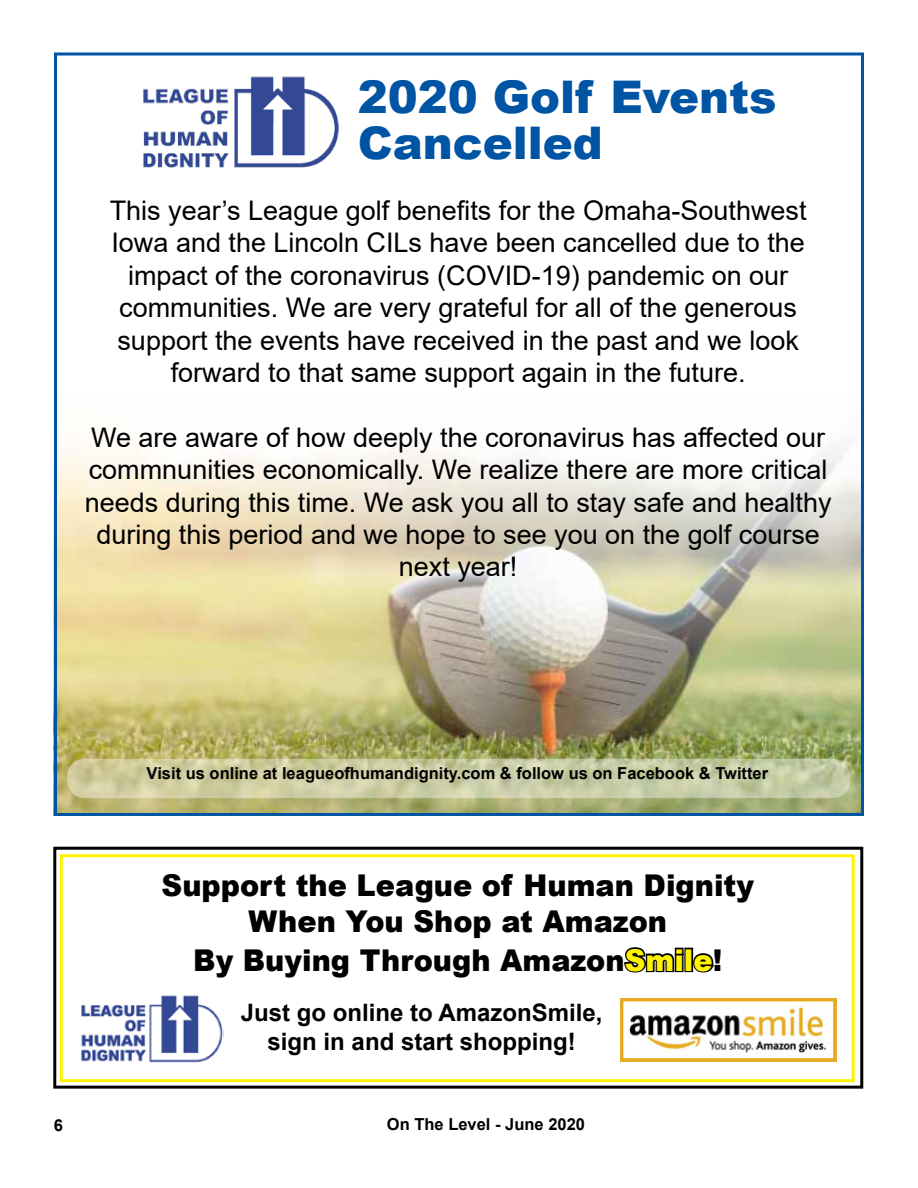
<style>
.page{position:relative;width:918px;height:1188px;background:#fff}
.page>*{position:absolute;margin:0;border:0;box-sizing:border-box;transform-origin:0 0}
.t1{font:900 45px/46.5px "Arial";color:#0054a4}
.t2{font:900 30px/36px "Arial";color:#000;text-align:center;scale:.96 1}
.t3{font:27px/32.4px "Arial";color:#000;text-align:center}
.t4{font:700 24px/28.8px "Arial";color:#000;text-align:center}
.t5{font:700 16.5px "Arial";color:#000}
.s1{color:#fff200}
</style>
<div class="page">
<div style="left:53px;top:847px;width:810px;height:242px;border:3px solid #000"></div>
<div style="left:60px;top:854px;width:795px;height:228px;border:3px solid #fff200"></div>
<svg style="left:624px;top:947px;width:61px;height:26px"></svg>
<div style="left:684px;top:948px;width:9px;height:24px;border:3px solid #000"></div>
<svg style="left:691px;top:951px;width:23px;height:22px"></svg>
<img style="left:81px;top:995px;width:142px;height:68px">
<img style="left:620px;top:998px;width:216px;height:63px">
<img style="left:53px;top:447px;width:807px;height:369px">
<img style="left:143px;top:76px;width:196px;height:92px">
<svg style="left:67px;top:759px;width:783px;height:39px;background:#cacca3"></svg>
<div style="left:54px;top:52px;width:810px;height:764px;border:3px solid #0054a4"></div>
<h1 class="t1" style="left:358px;top:72px;width:421px">2020 Golf Events<br>Cancelled</h1>
<p class="t3" style="left:110px;top:194px;width:698px">This year’s League golf benefits for the Omaha-Southwest Iowa and the Lincoln CILs have been cancelled due to the impact of the coronavirus (COVID-19) pandemic on our communities. We are very grateful for all of the generous support the events have received in the past and we look forward to that same support again in the future.</p>
<p class="t3" style="left:85px;top:421px;width:748px">We are aware of how deeply the coronavirus has affected our commnunities economically. We realize there are more critical needs during this time. We ask you all to stay safe and healthy during this period and we hope to see you on the golf course next year!</p>
<p class="t5" style="left:147px;top:762px;width:623px">Visit us online at leagueofhumandignity.com &amp; follow us on Facebook &amp; Twitter</p>
<p class="t2" style="left:162px;top:866px;width:619px">Support the League of Human Dignity<br>When You Shop at Amazon</p>
<p class="t2" style="left:193px;top:941px;width:553px">By Buying Through Amazon<span class="s1">Smile</span>!</p>
<p class="t4" style="left:241px;top:999px;width:363px">Just go online to AmazonSmile, sign in and start shopping!</p>
<p class="t5" style="left:54px;top:1114px;width:11px">6</p>
<p class="t5" style="left:387px;top:1113px;width:200px">On The Level - June 2020</p>
</div>
